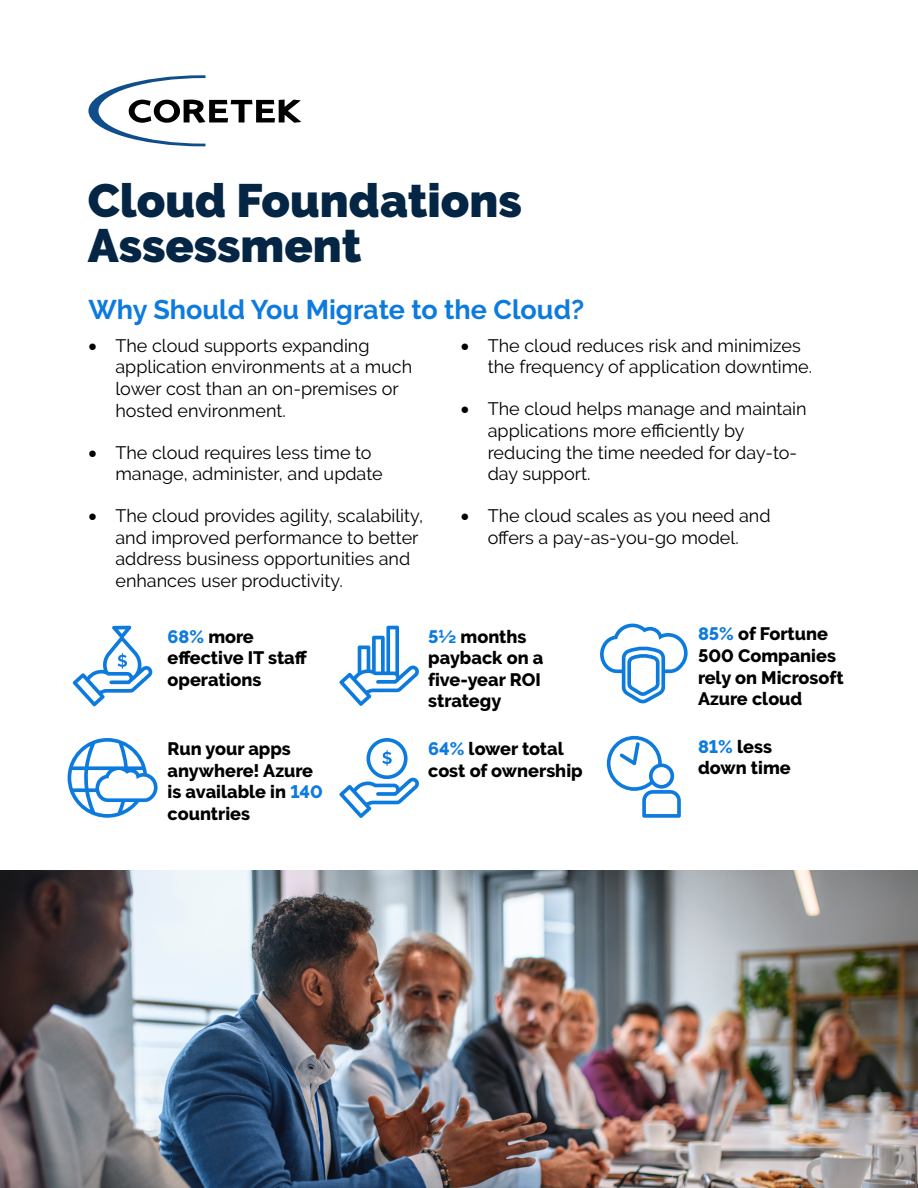
<style>
.page{position:relative;width:918px;height:1188px;background:#fff}
.page>*{position:absolute;margin:0;border:0;box-sizing:border-box;transform-origin:0 0}
.t1{font:900 46.65px/45px "Raleway";color:#042644}
.t2{font:700 27px "Raleway";color:#0d7bde}
.t3{font:18px/21.6px "Raleway";color:#000}
.t4{font:800 18px/21.6px "Raleway";color:#000}
.s1{color:#0d7bde}
</style>
<div class="page">
<img style="left:0;top:870px;width:918px;height:318px">
<svg style="left:88px;top:75px;width:213px;height:71px"></svg>
<svg style="left:73px;top:626px;width:79px;height:80px"></svg>
<svg style="left:339px;top:626px;width:80px;height:80px"></svg>
<svg style="left:600px;top:624px;width:88px;height:79px"></svg>
<svg style="left:68px;top:738px;width:90px;height:80px"></svg>
<svg style="left:339px;top:738px;width:80px;height:80px"></svg>
<svg style="left:607px;top:736px;width:74px;height:82px"></svg>
<h1 class="t1" style="left:88px;top:178px;width:435px">Cloud Foundations<br>Assessment</h1>
<h2 class="t2" style="left:88px;top:294px;width:497px">Why Should You Migrate to the Cloud?</h2>
<p class="t3" style="left:115px;top:335px;width:298px;text-indent:-27px">• The cloud supports expanding application environments at a much lower cost than an on-premises or hosted environment.</p>
<p class="t3" style="left:115px;top:441px;width:269px;text-indent:-27px">• The cloud requires less time to manage, administer, and update</p>
<p class="t3" style="left:115px;top:505px;width:309px;text-indent:-27px">• The cloud provides agility, scalability, and improved performance to better address business opportunities and enhances user productivity.</p>
<p class="t3" style="left:488px;top:335px;width:326px;text-indent:-27px">• The cloud reduces risk and minimizes the frequency of application downtime.</p>
<p class="t3" style="left:488px;top:398px;width:320px;text-indent:-27px">• The cloud helps manage and maintain applications more efficiently by reducing the time needed for day-to&shy;day support.</p>
<p class="t3" style="left:461px;top:505px;width:311px;text-align:center">• The cloud scales as you need and offers a pay-as-you-go model.</p>
<p class="t4" style="left:168px;top:626px;width:141px"><span class="s1">68%</span> more effective IT staff operations</p>
<p class="t4" style="left:168px;top:738px;width:157px">Run your apps anywhere! Azure is available in <span class="s1">140 </span>countries</p>
<p class="t4" style="left:428px;top:626px;width:117px"><span class="s1">5½</span> months payback on a five-year ROI strategy</p>
<p class="t4" style="left:428px;top:738px;width:156px"><span class="s1">64%</span> lower total cost of ownership</p>
<p class="t4" style="left:698px;top:623px;width:147px"><span class="s1">85%</span> of Fortune<br>500 Companies rely on Microsoft<br>Azure cloud</p>
<p class="t4" style="left:698px;top:736px;width:94px"><span class="s1">81%</span> less down time</p>
</div>
